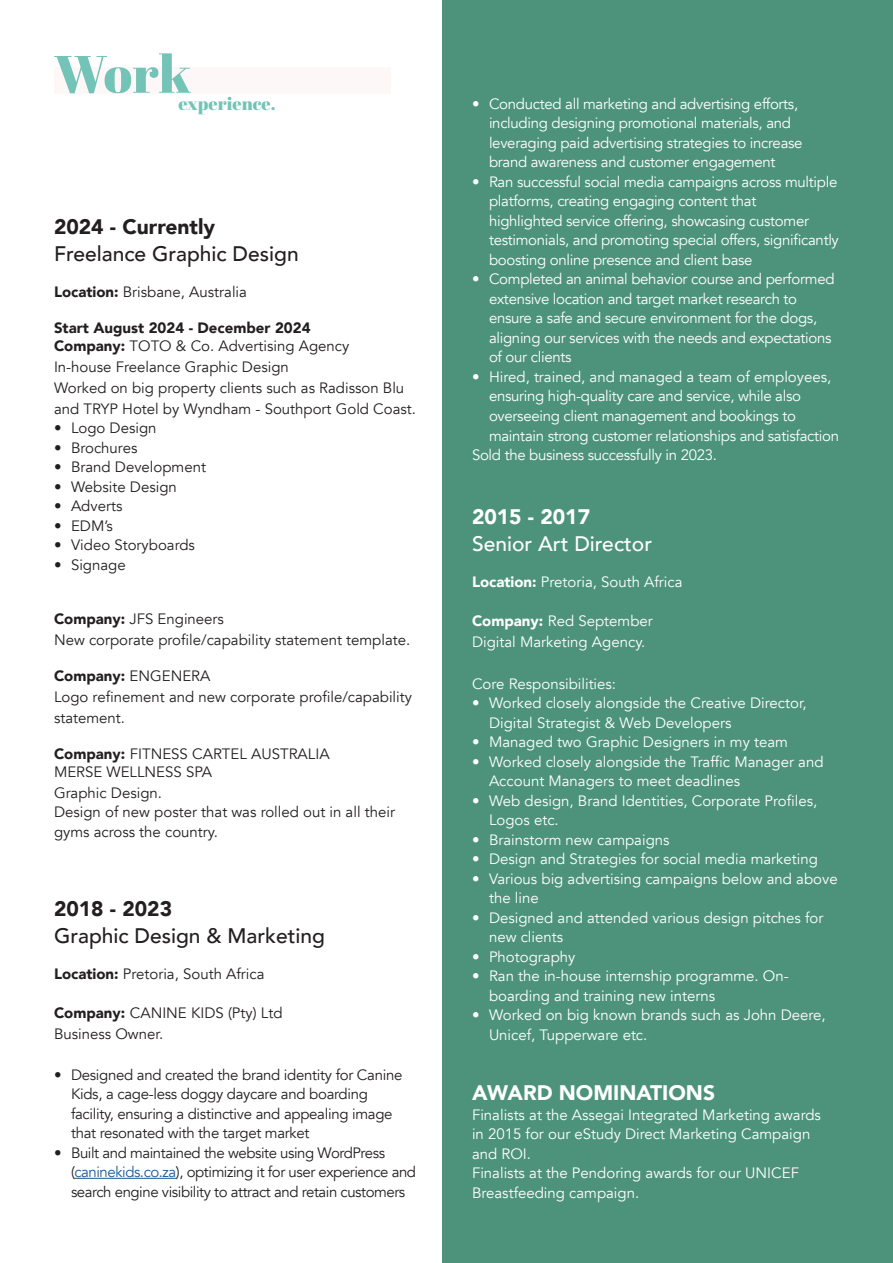
<style>
.page{position:relative;width:893px;height:1263px;background:#fff}
.page>*{position:absolute;margin:0;border:0;box-sizing:border-box;transform-origin:0 0}
.t1{font:52.5px "Abril Fatface";color:#74c3b7}
.t2{font:500 21px "Avenir";color:#231f20}
.t3{font:900 21px "Avenir";color:#fff}
.t4{font:900 21px "Avenir";color:#231f20}
.t5{font:500 21px "Avenir";color:#fff}
.t6{font:18px "Abril Fatface";color:#74c3b7}
.t7{font:15px/19.5px "Avenir";color:#fff}
.t8{font:15px/19.5px "Avenir";letter-spacing:-.02em;color:#fff}
.t9{font:15px/21px "Avenir";color:#231f20}
.t10{font:15px/19.5px "Avenir";letter-spacing:-.02em;color:#231f20}
.t11{font:15px/19.5px "Avenir";letter-spacing:-.03em;color:#231f20}
.t12{font:900 15px "Avenir";color:#231f20}
.s1{font-weight:900}
.s2{font-weight:400}
.s3{color:#175d9e}
</style>
<div class="page">
<div style="left:442px;top:0;width:451px;height:1263px;background:#4d937b"></div>
<div style="left:54px;top:68px;width:337px;height:26px;background:#fdf7f8"></div>
<hr style="left:74px;top:1178px;width:102px;height:1px;background:#175d9e">
<p class="t1" style="left:54px;top:37px;width:139px">Work</p>
<p class="t6" style="left:179px;top:91px;width:98px">experience.</p>
<p class="t4" style="left:54px;top:208px;width:163px">2024 - Currently</p>
<p class="t2" style="left:54px;top:235px;width:246px">Freelance Graphic Design</p>
<p class="t9" style="left:54px;top:281px;width:195px"><span class="s1">Location:</span> Brisbane, Australia</p>
<p class="t12" style="left:54px;top:315px;width:258px">Start August 2024 - December 2024</p>
<p class="t9" style="left:54px;top:335px;width:297px"><span class="s1">Company:</span> TOTO &amp; Co. Advertising Agency</p>
<p class="t9" style="left:54px;top:356px;width:236px">In-house Freelance Graphic Design</p>
<p class="t9" style="left:54px;top:377px;width:364px">Worked on big property clients such as Radisson Blu and TRYP Hotel by Wyndham - Southport Gold Coast.</p>
<p class="t9" style="left:54px;top:418px;width:104px">• Logo Design</p>
<p class="t9" style="left:54px;top:437px;width:85px">• Brochures</p>
<p class="t9" style="left:54px;top:457px;width:154px">• Brand Development</p>
<p class="t9" style="left:54px;top:476px;width:124px">• Website Design</p>
<p class="t9" style="left:54px;top:496px;width:70px">• Adverts</p>
<p class="t9" style="left:54px;top:515px;width:60px">• EDM’s</p>
<p class="t9" style="left:54px;top:535px;width:142px">• Video Storyboards</p>
<p class="t9" style="left:54px;top:554px;width:73px">• Signage</p>
<p class="t9" style="left:54px;top:608px;width:172px"><span class="s1">Company:</span> JFS Engineers</p>
<p class="t9" style="left:54px;top:629px;width:358px">New corporate profile/capability statement template.</p>
<p class="t12" style="left:54px;top:663px;width:158px">Company: <span class="s2">ENGENERA</span></p>
<p class="t9" style="left:54px;top:686px;width:360px">Logo refinement and new corporate profile/capability statement.</p>
<p class="t9" style="left:54px;top:745px;width:277px;line-height:18px"><span class="s1">Company:</span> FITNESS CARTEL AUSTRALIA<br>MERSE WELLNESS SPA</p>
<p class="t9" style="left:54px;top:782px;width:110px">Graphic Design.</p>
<p class="t9" style="left:54px;top:802px;width:343px;line-height:19.5px">Design of new poster that was rolled out in all their gyms across the country.</p>
<p class="t4" style="left:54px;top:891px;width:120px">2018 - 2023</p>
<p class="t2" style="left:54px;top:918px;width:273px">Graphic Design &amp; Marketing</p>
<p class="t9" style="left:54px;top:964px;width:212px"><span class="s1">Location:</span> Pretoria, South Africa</p>
<p class="t9" style="left:54px;top:1003px;width:230px"><span class="s1">Company:</span> CANINE KIDS (Pty) Ltd</p>
<p class="t9" style="left:54px;top:1024px;width:111px">Business Owner.</p>
<p class="t10" style="left:71px;top:1065px;width:333px;text-indent:-17px">• Designed and created the brand identity for Canine Kids, a cage-less doggy daycare and boarding facility, ensuring a distinctive and appealing image that resonated with the target market</p>
<p class="t11" style="left:71px;top:1143px;width:347px;text-indent:-17px">• Built and maintained the website using WordPress (<span class="s3">caninekids.co.za</span>), optimizing it for user experience and search engine visibility to attract and retain customers</p>
<p class="t8" style="left:489px;top:94px;width:315px;text-indent:-17px">• Conducted all marketing and advertising efforts, including designing promotional materials, and leveraging paid advertising strategies to increase brand awareness and customer engagement</p>
<p class="t8" style="left:489px;top:172px;width:351px;text-indent:-17px">• Ran successful social media campaigns across multiple platforms, creating engaging content that<br>highlighted service offering, showcasing customer testimonials, and promoting special offers, significantly boosting online presence and client base</p>
<p class="t8" style="left:489px;top:270px;width:347px;text-indent:-17px">• Completed an animal behavior course and performed extensive location and target market research to ensure a safe and secure environment for the dogs, aligning our services with the needs and expectations of our clients</p>
<p class="t8" style="left:489px;top:367px;width:351px;text-indent:-17px">• Hired, trained, and managed a team of employees, ensuring high-quality care and service, while also overseeing client management and bookings to maintain strong customer relationships and satisfaction</p>
<p class="t8" style="left:472px;top:445px;width:247px">Sold the business successfully in 2023.</p>
<p class="t3" style="left:472px;top:498px;width:120px">2015 - 2017</p>
<p class="t5" style="left:472px;top:525px;width:182px">Senior Art Director</p>
<p class="t7" style="left:472px;top:572px;width:212px"><span class="s1">Location:</span> Pretoria, South Africa</p>
<p class="t7" style="left:472px;top:611px;width:182px"><span class="s1">Company:</span> Red September</p>
<p class="t7" style="left:472px;top:632px;width:175px">Digital Marketing Agency.</p>
<p class="t7" style="left:472px;top:674px;width:146px">Core Responsibilities:</p>
<p class="t7" style="left:489px;top:693px;width:319px;text-indent:-17px">• Worked closely alongside the Creative Director,<br>Digital Strategist &amp; Web Developers</p>
<p class="t7" style="left:472px;top:732px;width:317px">• Managed two Graphic Designers in my team</p>
<p class="t7" style="left:489px;top:752px;width:336px;text-indent:-17px">• Worked closely alongside the Traffic Manager and<br>Account Managers to meet deadlines</p>
<p class="t7" style="left:489px;top:791px;width:330px;text-indent:-17px">• Web design, Brand Identities, Corporate Profiles,<br>Logos etc.</p>
<p class="t7" style="left:472px;top:830px;width:199px">• Brainstorm new campaigns</p>
<p class="t7" style="left:472px;top:849px;width:347px">• Design and Strategies for social media marketing</p>
<p class="t7" style="left:489px;top:869px;width:350px;text-indent:-17px">• Various big advertising campaigns below and above the line</p>
<p class="t7" style="left:489px;top:908px;width:336px;text-indent:-17px">• Designed and attended various design pitches for new clients</p>
<p class="t7" style="left:472px;top:947px;width:105px">• Photography</p>
<p class="t7" style="left:489px;top:966px;width:301px;text-indent:-17px">• Ran the in-house internship programme. On&shy;boarding and training new interns</p>
<p class="t7" style="left:489px;top:1005px;width:338px;text-indent:-17px">• Worked on big known brands such as John Deere,<br>Unicef, Tupperware etc.</p>
<p class="t3" style="left:472px;top:1075px;width:245px">AWARD NOMINATIONS</p>
<p class="t7" style="left:472px;top:1105px;width:350px">Finalists at the Assegai Integrated Marketing awards in 2015 for our eStudy Direct Marketing Campaign and ROI.</p>
<p class="t7" style="left:472px;top:1163px;width:328px">Finalists at the Pendoring awards for our UNICEF<br>Breastfeeding campaign.</p>
</div>
